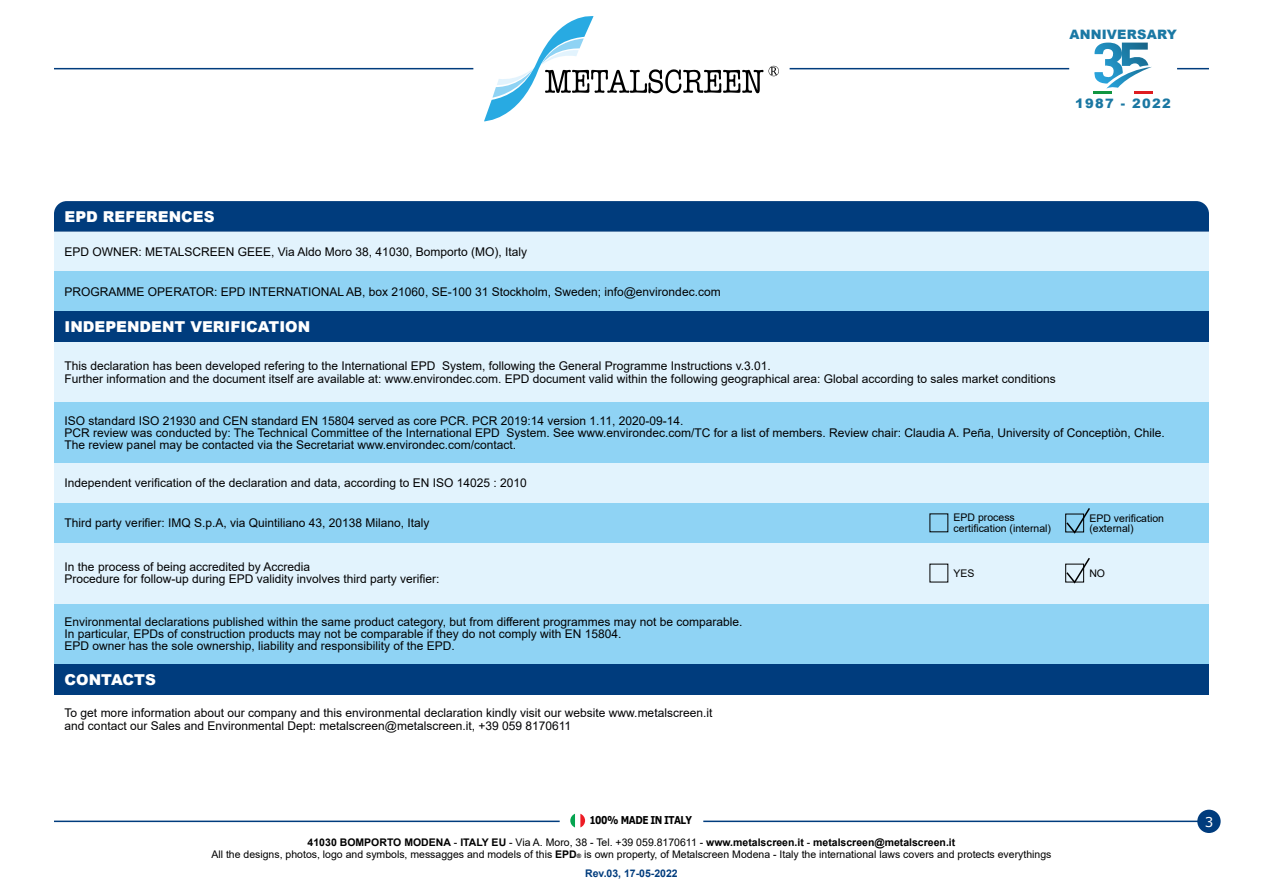
<style>
.page{position:relative;width:1263px;height:893px;background:#fff}
.page>*{position:absolute;margin:0;border:0;box-sizing:border-box;transform-origin:0 0}
.t1{font:900 15px "Arial";color:#fff}
.t2{font:13.5px "Verdana";color:#fff}
.t3{font:900 13.05px "Arial";letter-spacing:.015em;color:#1a78a4}
.t4{font:900 13.05px "Arial";letter-spacing:.105em;color:#1a77a2}
.t5{font:12px/12px "Arial";color:#020203}
.t6{font:700 10.8px "Verdana";letter-spacing:-.06em;color:#000;scale:.83 1}
.t7{font:10.5px/10.5px "Arial";color:#000}
.t8{font:700 10.5px "Arial";color:#003c7d}
.s1{font-weight:700}
.s2{font-weight:700;font-size:6px}
</style>
<div class="page">
<div style="left:54px;top:201px;width:1155px;height:31px;background:#003c7d"></div>
<div style="left:54px;top:232px;width:1155px;height:39px;background:#e2f3fd"></div>
<div style="left:54px;top:271px;width:1155px;height:40px;background:#8fd3f4"></div>
<div style="left:54px;top:311px;width:1155px;height:31px;background:#003c7d"></div>
<div style="left:54px;top:342px;width:1155px;height:60px;background:#e2f3fd"></div>
<div style="left:54px;top:402px;width:1155px;height:61px;background:#8fd3f4"></div>
<div style="left:54px;top:463px;width:1155px;height:40px;background:#e2f3fd"></div>
<div style="left:54px;top:503px;width:1155px;height:40px;background:#8fd3f4"></div>
<div style="left:54px;top:603px;width:1155px;height:61px;background:#8fd3f4"></div>
<div style="left:54px;top:664px;width:1155px;height:30px;background:#003c7d"></div>
<div style="left:54px;top:543px;width:1155px;height:60px;background:#e2f3fd"></div>
<svg style="left:1065px;top:508px;width:25px;height:26px"></svg>
<svg style="left:1065px;top:558px;width:25px;height:26px"></svg>
<hr style="left:54px;top:821px;width:506px;height:1px;background:#003c7d">
<hr style="left:703px;top:821px;width:506px;height:1px;background:#003c7d">
<svg style="left:570px;top:814px;width:15px;height:13px"></svg>
<div style="left:1197px;top:810px;width:24px;height:23px;background:#003c7d;border-radius:50%"></div>
<hr style="left:54px;top:68px;width:419px;height:1px;background:#003c7d">
<hr style="left:790px;top:68px;width:279px;height:1px;background:#003c7d">
<hr style="left:1177px;top:68px;width:32px;height:1px;background:#003c7d">
<svg style="left:484px;top:16px;width:295px;height:105px"></svg>
<svg style="left:1094px;top:43px;width:58px;height:46px"></svg>
<hr style="left:1094px;top:91px;width:18px;height:3px;background:#119641">
<hr style="left:1134px;top:91px;width:18px;height:3px;background:#de1c20">
<p class="t3" style="left:1069px;top:25px;width:109px">ANNIVERSARY</p>
<p class="t4" style="left:1075px;top:94px;width:97px">1987 - 2022</p>
<p class="t1" style="left:65px;top:205px;width:151px">EPD REFERENCES</p>
<p class="t5" style="left:65px;top:246px;width:464px">EPD OWNER: METALSCREEN GEEE, Via Aldo Moro 38, 41030, Bomporto (MO), Italy</p>
<p class="t5" style="left:65px;top:285px;width:657px">PROGRAMME OPERATOR: EPD INTERNATIONAL AB, box 21060, SE-100 31 Stockholm, Sweden; info@environdec.com</p>
<p class="t1" style="left:65px;top:316px;width:247px">INDEPENDENT VERIFICATION</p>
<p class="t5" style="left:65px;top:360px;width:993px;line-height:12.6px">This declaration has been developed refering to the International EPD System, following the General Programme Instructions v.3.01.<br>Further information and the document itself are available at: www.environdec.com. EPD document valid within the following geographical area: Global according to sales market conditions</p>
<p class="t5" style="left:65px;top:415px;width:1102px">ISO standard ISO 21930 and CEN standard EN 15804 served as core PCR. PCR 2019:14 version 1.11, 2020-09-14.<br>PCR review was conducted by: The Technical Committee of the International EPD System. See www.environdec.com/TC for a list of members. Review chair: Claudia A. Peña, University of Conceptiòn, Chile.<br>The review panel may be contacted via the Secretariat www.environdec.com/contact.</p>
<p class="t5" style="left:65px;top:477px;width:464px">Independent verification of the declaration and data, according to EN ISO 14025 : 2010</p>
<p class="t5" style="left:65px;top:517px;width:366px">Third party verifier: IMQ S.p.A, via Quintiliano 43, 20138 Milano, Italy</p>
<p class="t7" style="left:954px;top:512px;width:99px">EPD process certification (internal)</p>
<p class="t7" style="left:1089px;top:513px;width:76px">EPD verification (external)</p>
<p class="t7" style="left:954px;top:568px;width:23px">YES</p>
<p class="t7" style="left:1089px;top:568px;width:17px">NO</p>
<p class="t5" style="left:65px;top:561px;width:376px">In the process of being accredited by Accredia<br>Procedure for follow-up during EPD validity involves third party verifier:</p>
<p class="t5" style="left:65px;top:616px;width:679px">Environmental declarations published within the same product category, but from different programmes may not be comparable.<br>In particular, EPDs of construction products may not be comparable if they do not comply with EN 15804.<br>EPD owner has the sole ownership, liability and responsibility of the EPD.</p>
<p class="t1" style="left:65px;top:668px;width:93px">CONTACTS</p>
<p class="t5" style="left:65px;top:707px;width:649px;line-height:12.6px">To get more information about our company and this environmental declaration kindly visit our website www.metalscreen.it and contact our Sales and Environmental Dept: metalscreen@metalscreen.it, +39 059 8170611</p>
<p class="t6" style="left:589px;top:812px;width:125px">100% MADE IN ITALY</p>
<p class="t2" style="left:1205px;top:812px;width:10px">3</p>
<p class="t7" style="left:211px;top:836px;width:841px;line-height:12px;text-align:center"><span class="s1">41030 BOMPORTO MODENA</span> - <span class="s1">ITALY EU</span> - Via A. Moro, 38 - Tel. +39 059.8170611 - <span class="s1">www.metalscreen.it</span> - <span class="s1">metalscreen@metalscreen.it<br></span>All the designs, photos, logo and symbols, messagges and models of this <span class="s1">EPD</span><span class="s2">®</span> is own property, of Metalscreen Modena - Italy the international laws covers and protects everythings</p>
<p class="t8" style="left:585px;top:866px;width:94px">Rev.03, 17-05-2022</p>
</div>
